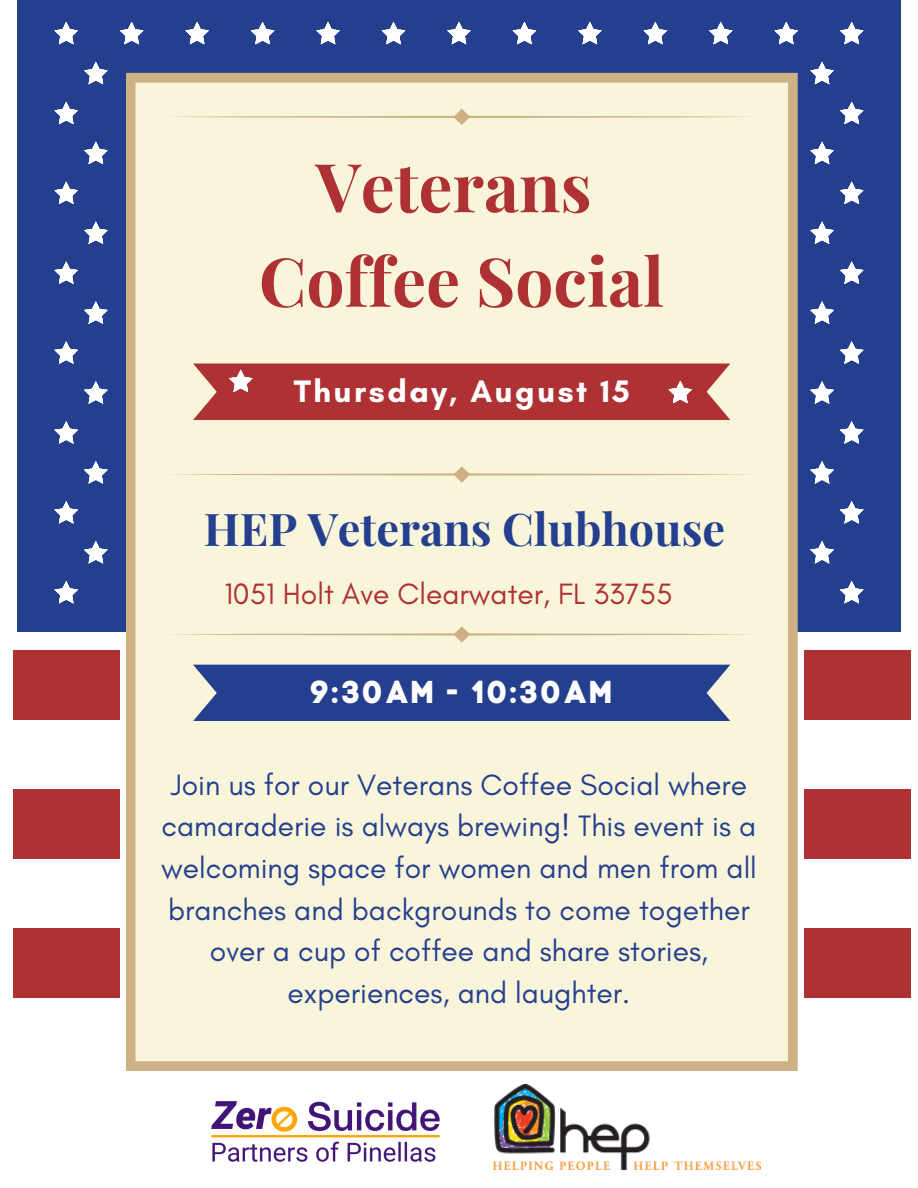
<style>
.page{position:relative;width:918px;height:1188px;background:#fff}
.page>*{position:absolute;margin:0;border:0;box-sizing:border-box;transform-origin:0 0}
.t1{font:700 67.5px/94.5px "Playfair Display";color:#ae3234;text-align:center}
.t2{font:700 45px "Playfair Display";color:#253f8f}
.t3{font:700 31.65px "Glacial Indifference";letter-spacing:.08em;color:#fff}
.t4{font:31.65px "Code Pro Bold LC";letter-spacing:.08em;color:#fff}
.t5{font:30px/41.7px "Glacial Indifference";color:#253f8f;text-align:center}
.t6{font:30px "Glacial Indifference";color:#ae3234}
</style>
<div class="page">
<div style="left:13px;top:650px;width:106px;height:70px;background:#ae3234"></div>
<div style="left:13px;top:789px;width:106px;height:70px;background:#ae3234"></div>
<div style="left:13px;top:928px;width:106px;height:70px;background:#ae3234"></div>
<div style="left:17px;top:0;width:884px;height:632px;background:#253f8f"></div>
<svg style="left:120px;top:22px;width:23px;height:22px"></svg>
<svg style="left:185px;top:22px;width:24px;height:22px"></svg>
<svg style="left:251px;top:22px;width:23px;height:22px"></svg>
<svg style="left:316px;top:22px;width:24px;height:22px"></svg>
<svg style="left:382px;top:22px;width:23px;height:22px"></svg>
<svg style="left:447px;top:22px;width:24px;height:22px"></svg>
<svg style="left:513px;top:22px;width:23px;height:22px"></svg>
<svg style="left:578px;top:22px;width:24px;height:22px"></svg>
<svg style="left:644px;top:22px;width:23px;height:22px"></svg>
<svg style="left:709px;top:22px;width:24px;height:22px"></svg>
<svg style="left:774px;top:22px;width:24px;height:22px"></svg>
<svg style="left:840px;top:22px;width:24px;height:22px"></svg>
<svg style="left:810px;top:62px;width:24px;height:22px"></svg>
<svg style="left:840px;top:102px;width:24px;height:22px"></svg>
<svg style="left:810px;top:142px;width:24px;height:22px"></svg>
<svg style="left:840px;top:182px;width:24px;height:22px"></svg>
<svg style="left:810px;top:222px;width:24px;height:22px"></svg>
<svg style="left:840px;top:261px;width:24px;height:23px"></svg>
<svg style="left:810px;top:301px;width:24px;height:23px"></svg>
<svg style="left:840px;top:341px;width:24px;height:23px"></svg>
<svg style="left:810px;top:381px;width:24px;height:23px"></svg>
<svg style="left:840px;top:421px;width:24px;height:23px"></svg>
<svg style="left:810px;top:461px;width:24px;height:23px"></svg>
<svg style="left:840px;top:501px;width:24px;height:23px"></svg>
<svg style="left:810px;top:541px;width:24px;height:23px"></svg>
<svg style="left:54px;top:22px;width:24px;height:22px"></svg>
<svg style="left:84px;top:62px;width:24px;height:22px"></svg>
<svg style="left:54px;top:102px;width:24px;height:22px"></svg>
<svg style="left:84px;top:142px;width:24px;height:22px"></svg>
<svg style="left:54px;top:182px;width:24px;height:22px"></svg>
<svg style="left:84px;top:222px;width:24px;height:22px"></svg>
<svg style="left:54px;top:261px;width:24px;height:23px"></svg>
<svg style="left:84px;top:301px;width:24px;height:23px"></svg>
<svg style="left:54px;top:341px;width:24px;height:23px"></svg>
<svg style="left:84px;top:381px;width:24px;height:23px"></svg>
<svg style="left:54px;top:421px;width:24px;height:23px"></svg>
<svg style="left:84px;top:461px;width:24px;height:23px"></svg>
<svg style="left:54px;top:501px;width:24px;height:23px"></svg>
<svg style="left:84px;top:541px;width:24px;height:23px"></svg>
<svg style="left:54px;top:581px;width:24px;height:22px"></svg>
<svg style="left:840px;top:581px;width:24px;height:22px"></svg>
<div style="left:126px;top:73px;width:672px;height:998px;background:#f9f5db"></div>
<div style="left:193px;top:665px;width:537px;height:56px;background:#253f8f"></div>
<div style="left:193px;top:364px;width:537px;height:56px;background:#ae3234"></div>
<svg style="left:165px;top:109px;width:594px;height:16px;background:#f4eed2"></svg>
<svg style="left:165px;top:466px;width:594px;height:17px;background:#f5eed3"></svg>
<svg style="left:165px;top:626px;width:594px;height:17px;background:#f5eed3"></svg>
<img style="left:211px;top:1101px;width:229px;height:61px">
<div style="left:804px;top:650px;width:107px;height:70px;background:#ae3234"></div>
<div style="left:804px;top:789px;width:107px;height:70px;background:#ae3234"></div>
<div style="left:804px;top:928px;width:107px;height:70px;background:#ae3234"></div>
<img style="left:494px;top:1084px;width:266px;height:86px">
<p class="t1" style="left:259px;top:137px;width:407px">Veterans<br>Coffee Social</p>
<p class="t3" style="left:294px;top:372px;width:338px">Thursday, August 15</p>
<p class="t2" style="left:204px;top:498px;width:523px">HEP Veterans Clubhouse</p>
<p class="t6" style="left:224px;top:576px;width:450px">1051 Holt Ave Clearwater, FL 33755</p>
<p class="t4" style="left:311px;top:673px;width:303px">9:30AM - 10:30AM</p>
<p class="t5" style="left:161px;top:763px;width:597px">Join us for our Veterans Coffee Social where camaraderie is always brewing! This event is a welcoming space for women and men from all branches and backgrounds to come together over a cup of coffee and share stories, experiences, and laughter.</p>
</div>
